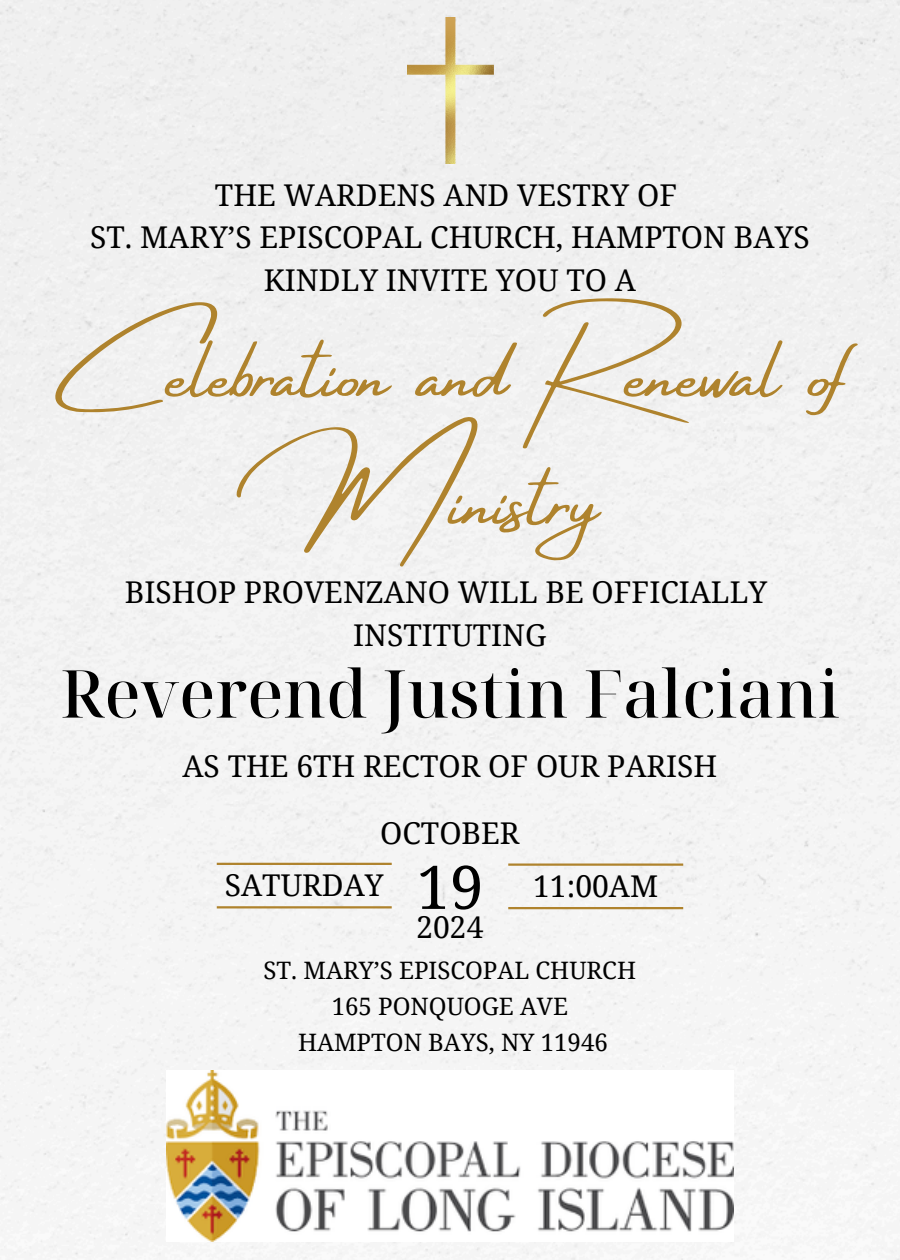
<style>
.page{position:relative;width:900px;height:1260px;background:#f2f2f2}
.page>*{position:absolute;margin:0;border:0;box-sizing:border-box;transform-origin:0 0}
.t1{font:81.25px/127.5px "Amsterdam Four";color:#af832d;text-align:center}
.t2{font:500 66px "Noto Serif Display";color:#000}
.t3{font:60px "Noto Serif";color:#000}
.t4{font:30px/42.8px "Noto Serif";color:#000;text-align:center}
.t5{font:24px "Noto Serif";color:#000}
</style>
<div class="page">
<img style="left:407px;top:17px;width:87px;height:146px">
<hr style="left:217px;top:863px;width:175px;height:2px;background:#af832d">
<hr style="left:217px;top:906px;width:175px;height:2px;background:#af832d">
<hr style="left:508px;top:864px;width:175px;height:2px;background:#af832d">
<hr style="left:508px;top:907px;width:175px;height:2px;background:#af832d">
<img style="left:167px;top:1071px;width:566px;height:171px">
<p class="t4" style="left:215px;top:173px;width:464px">THE WARDENS AND VESTRY OF</p>
<p class="t4" style="left:90px;top:215px;width:721px">ST. MARY’S EPISCOPAL CHURCH, HAMPTON BAYS<br>KINDLY INVITE YOU TO A</p>
<p class="t1" style="left:54px;top:314px;width:794px">Celebration and Renewal of<br>Ministry</p>
<p class="t4" style="left:125px;top:570px;width:644px">BISHOP PROVENZANO WILL BE OFFICIALLY</p>
<p class="t4" style="left:353px;top:613px;width:195px">INSTITUTING</p>
<p class="t2" style="left:60px;top:647px;width:781px">Reverend Justin Falciani</p>
<p class="t4" style="left:182px;top:744px;width:536px">AS THE 6TH RECTOR OF OUR PARISH</p>
<h3 class="t4" style="left:380px;top:811px;width:141px">OCTOBER</h3>
<p class="t4" style="left:225px;top:863px;width:160px">SATURDAY</p>
<p class="t4" style="left:533px;top:864px;width:127px">11:00AM</p>
<p class="t4" style="left:416px;top:905px;width:69px">2024</p>
<p class="t3" style="left:416px;top:845px;width:69px">19</p>
<p class="t5" style="left:264px;top:954px;width:374px">ST. MARY’S EPISCOPAL CHURCH</p>
<p class="t5" style="left:332px;top:990px;width:238px">165 PONQUOGE AVE</p>
<p class="t5" style="left:298px;top:1026px;width:311px">HAMPTON BAYS, NY 11946</p>
</div>
